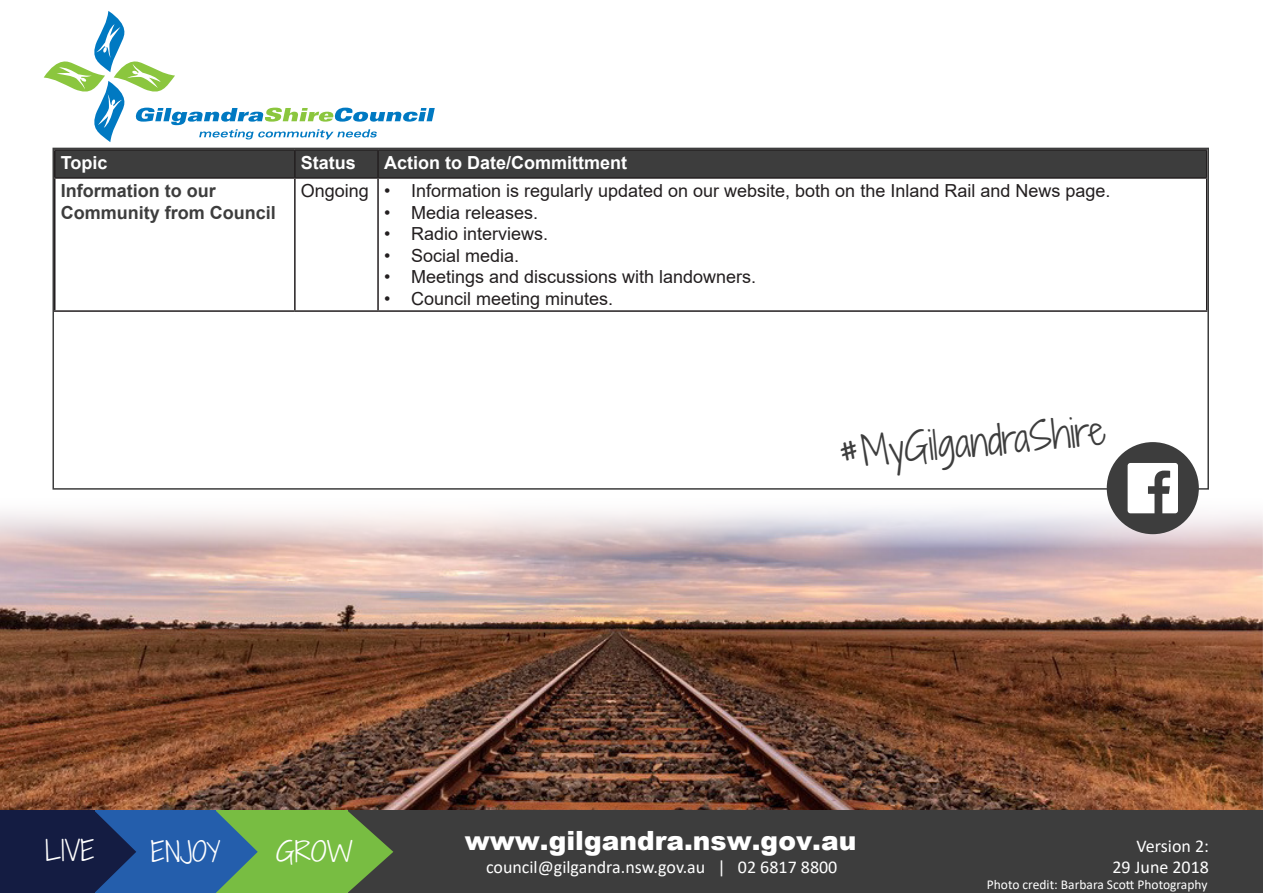
<style>
.page{position:relative;width:1263px;height:893px;background:#fff}
.page>*{position:absolute;margin:0;border:0;box-sizing:border-box;transform-origin:0 0}
.t1{font:300 37.5px "Shadows Into";color:#3d3d3d}
.t2{font:300 26.85px "Shadows Into";color:#fff}
.t3{font:900 26.55px "Arial";color:#fff}
.t4{font:300 26.55px "Shadows Into";color:#fff}
.t5{font:300 26.55px "Shadows Into";color:#fff;scale:1.08 1}
.t6{font:18px "Arial";color:#231f20}
.t7{font:18px "Calibri";color:#fff}
.t8{font:700 18px/21.6px "Arial";color:#3d3d3d}
.t9{font:700 18px "Arial";color:#fff}
.t10{font:13.5px "Calibri";color:#fff}
</style>
<div class="page">
<img style="left:0;top:495px;width:1262px;height:316px">
<div style="left:55px;top:151px;width:1151px;height:26px;background:#3d3d3d"></div>
<hr style="left:54px;top:177px;width:241px;height:2px;background:#231f20">
<hr style="left:54px;top:179px;width:2px;height:131px;background:#231f20">
<hr style="left:295px;top:177px;width:83px;height:2px;background:#231f20">
<hr style="left:294px;top:179px;width:2px;height:131px;background:#231f20">
<hr style="left:378px;top:177px;width:829px;height:2px;background:#231f20">
<hr style="left:377px;top:179px;width:2px;height:131px;background:#231f20">
<hr style="left:54px;top:310px;width:241px;height:2px;background:#231f20">
<hr style="left:295px;top:310px;width:83px;height:2px;background:#231f20">
<hr style="left:378px;top:310px;width:829px;height:2px;background:#231f20">
<div style="left:52px;top:148px;width:1157px;height:342px;border:2px solid #3d3d3d"></div>
<svg style="left:44px;top:11px;width:391px;height:131px"></svg>
<div style="left:346px;top:811px;width:917px;height:82px;background:#3d3d3d"></div>
<div style="left:216px;top:811px;width:132px;height:82px;background:#78bd42"></div>
<svg style="left:348px;top:811px;width:45px;height:82px"></svg>
<div style="left:94px;top:811px;width:122px;height:82px;background:#245eac"></div>
<svg style="left:216px;top:811px;width:42px;height:82px"></svg>
<div style="left:0;top:811px;width:94px;height:82px;background:#141c42"></div>
<svg style="left:94px;top:811px;width:42px;height:82px"></svg>
<div style="left:1107px;top:442px;width:92px;height:92px;background:#3d3d3d;border-radius:50%"></div>
<svg style="left:1127px;top:463px;width:51px;height:50px"></svg>
<p class="t9" style="left:61px;top:150px;width:48px">Topic</p>
<p class="t9" style="left:301px;top:150px;width:57px">Status</p>
<p class="t9" style="left:384px;top:150px;width:244px">Action to Date/Committment</p>
<p class="t8" style="left:61px;top:180px;width:217px">Information to our<br>Community from Council</p>
<p class="t6" style="left:301px;top:178px;width:70px">Ongoing</p>
<p class="t6" style="left:384px;top:178px;width:728px">• Information is regularly updated on our website, both on the Inland Rail and News page.</p>
<p class="t6" style="left:384px;top:200px;width:156px">• Media releases.</p>
<p class="t6" style="left:384px;top:222px;width:166px">• Radio interviews.</p>
<p class="t6" style="left:384px;top:243px;width:137px">• Social media.</p>
<p class="t6" style="left:384px;top:265px;width:374px">• Meetings and discussions with landowners.</p>
<p class="t6" style="left:384px;top:286px;width:231px">• Council meeting minutes.</p>
<p class="t1" style="left:836px;top:426px;width:269px;rotate:-5deg">#MyGilgandraShire</p>
<h2 class="t2" style="left:45px;top:831px;width:51px">LIVE</h2>
<h3 class="t4" style="left:151px;top:832px;width:71px">ENJOY</h3>
<h3 class="t5" style="left:276px;top:832px;width:73px">GROW</h3>
<h3 class="t3" style="left:465px;top:821px;width:393px">www.gilgandra.nsw.gov.au</h3>
<p class="t7" style="left:486px;top:854px;width:353px">council@gilgandra.nsw.gov.au | 02 6817 8800</p>
<p class="t7" style="left:1136px;top:833px;width:74px">Version 2:</p>
<p class="t7" style="left:1112px;top:855px;width:98px">29 June 2018</p>
<p class="t10" style="left:987px;top:875px;width:222px">Photo credit: Barbara Scott Photography</p>
</div>
